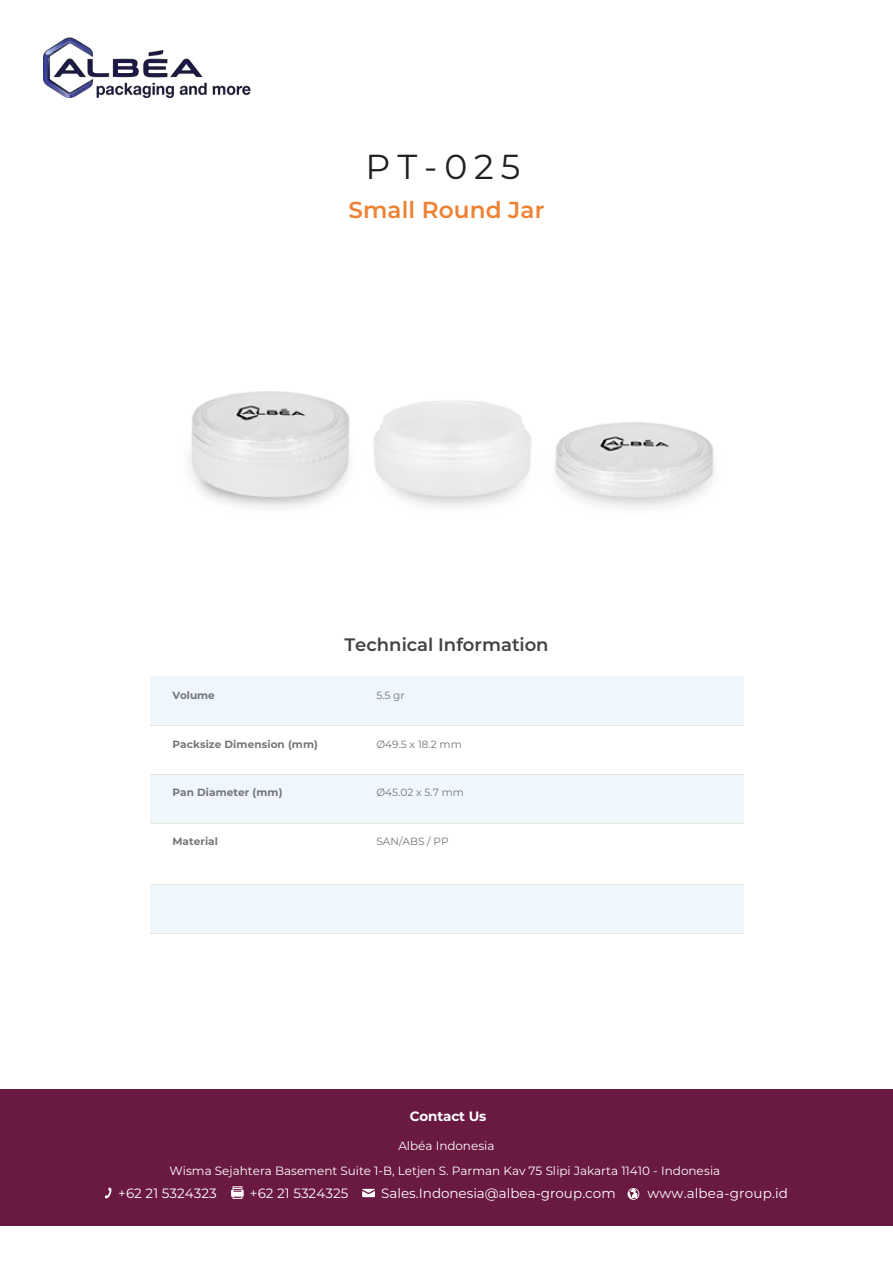
<style>
.page{position:relative;width:893px;height:1263px;background:#fff}
.page>*{position:absolute;margin:0;border:0;box-sizing:border-box;transform-origin:0 0}
.t1{font:34.65px "Montserrat";color:#231f20}
.t2{font:600 23.1px "Montserrat";letter-spacing:.005em;color:#ee8232}
.t3{font:600 18px "Montserrat";color:#424243}
.t4{font:13.5px "Montserrat";color:#fff}
.t5{font:700 13.5px "Montserrat";letter-spacing:-.01em;color:#fff}
.t6{font:12px/24.6px "Montserrat";color:#fff;text-align:center}
.t7{font:700 10.5px "Montserrat";letter-spacing:.01em;color:#747578}
.t8{font:10.5px "Montserrat";color:#747578}
</style>
<div class="page">
<img style="left:44px;top:37px;width:206px;height:60px">
<div style="left:0;top:1089px;width:893px;height:137px;background:#691942"></div>
<svg style="left:104px;top:1187px;width:8px;height:12px"></svg>
<svg style="left:362px;top:1189px;width:13px;height:8px"></svg>
<svg style="left:231px;top:1186px;width:13px;height:13px"></svg>
<svg style="left:628px;top:1188px;width:11px;height:12px"></svg>
<div style="left:150px;top:676px;width:149px;height:49px;background:#eff6fc"></div>
<div style="left:299px;top:676px;width:445px;height:49px;background:#eff6fc"></div>
<hr style="left:150px;top:725px;width:148px;height:1px;background:#e9e6de">
<hr style="left:299px;top:725px;width:445px;height:1px;background:#e9e6de">
<div style="left:150px;top:774px;width:149px;height:49px;background:#eff6fc"></div>
<div style="left:299px;top:774px;width:445px;height:49px;background:#eff6fc"></div>
<hr style="left:150px;top:774px;width:148px;height:1px;background:#e9e6de">
<hr style="left:299px;top:774px;width:445px;height:1px;background:#e9e6de">
<hr style="left:150px;top:823px;width:148px;height:1px;background:#e9e6de">
<hr style="left:299px;top:823px;width:445px;height:1px;background:#e9e6de">
<div style="left:150px;top:884px;width:149px;height:49px;background:#eff6fc"></div>
<div style="left:299px;top:884px;width:445px;height:49px;background:#eff6fc"></div>
<hr style="left:150px;top:884px;width:148px;height:1px;background:#e9e6de">
<hr style="left:299px;top:884px;width:445px;height:1px;background:#e9e6de">
<hr style="left:150px;top:933px;width:148px;height:1px;background:#e9e6de">
<hr style="left:299px;top:933px;width:445px;height:1px;background:#e9e6de">
<img style="left:189px;top:391px;width:525px;height:118px">
<h1 class="t1" style="left:366px;top:143px;width:156px">PT-025</h1>
<h2 class="t2" style="left:348px;top:193px;width:198px">Small Round Jar</h2>
<h3 class="t3" style="left:344px;top:631px;width:206px">Technical Information</h3>
<p class="t7" style="left:172px;top:688px;width:44px">Volume</p>
<p class="t8" style="left:376px;top:688px;width:30px">5.5 gr</p>
<p class="t8" style="left:376px;top:737px;width:87px">Ø49.5 x 18.2 mm</p>
<p class="t7" style="left:172px;top:785px;width:112px">Pan Diameter (mm)</p>
<p class="t8" style="left:376px;top:785px;width:89px">Ø45.02 x 5.7 mm</p>
<p class="t7" style="left:172px;top:834px;width:47px">Material</p>
<p class="t8" style="left:376px;top:834px;width:74px">SAN/ABS / PP</p>
<p class="t7" style="left:172px;top:736px;width:147px">Packsize Dimension (mm)</p>
<p class="t5" style="left:410px;top:1107px;width:78px">Contact Us</p>
<p class="t6" style="left:170px;top:1133px;width:552px">Albéa Indonesia<br>Wisma Sejahtera Basement Suite 1-B, Letjen S. Parman Kav 75 Slipi Jakarta 11410 - Indonesia</p>
<p class="t4" style="left:118px;top:1184px;width:100px">+62 21 5324323</p>
<p class="t4" style="left:250px;top:1184px;width:100px">+62 21 5324325</p>
<p class="t4" style="left:381px;top:1184px;width:236px">Sales.Indonesia@albea-group.com</p>
<p class="t4" style="left:647px;top:1184px;width:142px">www.albea-group.id</p>
</div>
